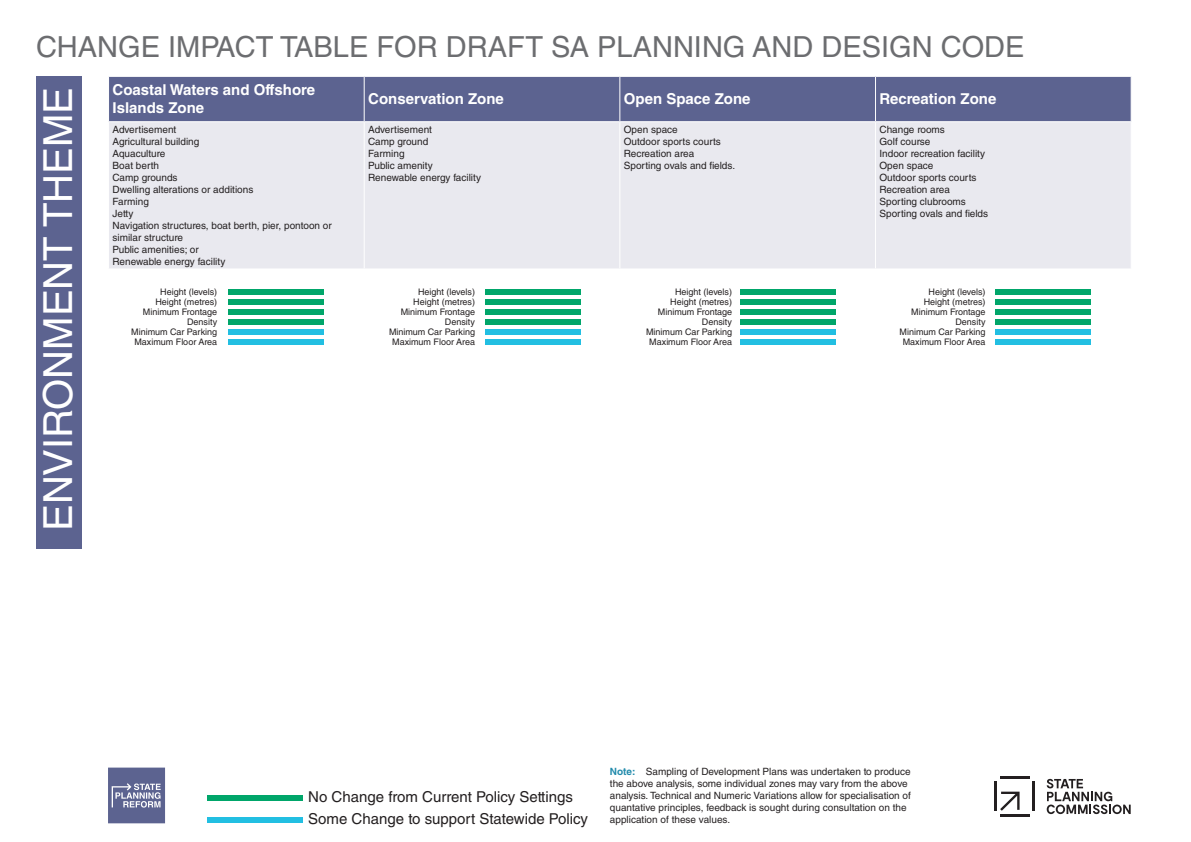
<style>
.page{position:relative;width:1191px;height:842px;background:#fff}
.page>*{position:absolute;margin:0;border:0;box-sizing:border-box;transform-origin:0 0}
.t1{font:40px "Helvetica LT Std";color:#fff}
.t2{font:29px "Helvetica LT Std";color:#6c6d70}
.t3{font:700 15px/18px "Helvetica LT Std";color:#fff}
.t4{font:15px "Helvetica LT Std";color:#231f20}
.t5{font:10px/12px "Helvetica LT Std";color:#231f20}
.t6{font:9px/10px "Helvetica LT Std";color:#231f20;text-align:center}
.s1{font-weight:700;color:#208aab}
</style>
<div class="page">
<div style="left:109px;top:77px;width:1021px;height:44px;background:#5c6390"></div>
<div style="left:109px;top:122px;width:1021px;height:146px;background:#e9e9ef"></div>
<hr style="left:364px;top:77px;width:1px;height:44px;background:#fff">
<hr style="left:619px;top:77px;width:1px;height:44px;background:#fff">
<hr style="left:875px;top:77px;width:1px;height:44px;background:#fff">
<hr style="left:364px;top:122px;width:1px;height:146px;background:#fff">
<hr style="left:619px;top:122px;width:1px;height:146px;background:#fff">
<hr style="left:875px;top:122px;width:1px;height:146px;background:#fff">
<div style="left:228px;top:290px;width:96px;height:5px;background:#00a66a"></div>
<div style="left:228px;top:300px;width:96px;height:5px;background:#00a66a"></div>
<div style="left:228px;top:310px;width:96px;height:5px;background:#00a66a"></div>
<div style="left:228px;top:320px;width:96px;height:5px;background:#00a66a"></div>
<div style="left:485px;top:290px;width:96px;height:5px;background:#00a66a"></div>
<div style="left:485px;top:300px;width:96px;height:5px;background:#00a66a"></div>
<div style="left:485px;top:310px;width:96px;height:5px;background:#00a66a"></div>
<div style="left:485px;top:320px;width:96px;height:5px;background:#00a66a"></div>
<div style="left:740px;top:290px;width:96px;height:5px;background:#00a66a"></div>
<div style="left:740px;top:300px;width:96px;height:5px;background:#00a66a"></div>
<div style="left:740px;top:310px;width:96px;height:5px;background:#00a66a"></div>
<div style="left:740px;top:320px;width:96px;height:5px;background:#00a66a"></div>
<div style="left:994px;top:290px;width:96px;height:5px;background:#00a66a"></div>
<div style="left:994px;top:300px;width:96px;height:5px;background:#00a66a"></div>
<div style="left:994px;top:310px;width:96px;height:5px;background:#00a66a"></div>
<div style="left:994px;top:320px;width:96px;height:5px;background:#00a66a"></div>
<div style="left:228px;top:330px;width:96px;height:5px;background:#22bfe2"></div>
<div style="left:228px;top:340px;width:96px;height:5px;background:#22bfe2"></div>
<div style="left:485px;top:329px;width:96px;height:6px;background:#22bfe2"></div>
<div style="left:485px;top:339px;width:96px;height:6px;background:#22bfe2"></div>
<div style="left:740px;top:330px;width:96px;height:5px;background:#22bfe2"></div>
<div style="left:740px;top:340px;width:96px;height:5px;background:#22bfe2"></div>
<div style="left:994px;top:329px;width:96px;height:6px;background:#22bfe2"></div>
<div style="left:994px;top:339px;width:96px;height:6px;background:#22bfe2"></div>
<svg style="left:108px;top:768px;width:57px;height:55px;background:#70779e"></svg>
<div style="left:36px;top:76px;width:46px;height:472px;background:#5c6390"></div>
<div style="left:207px;top:817px;width:96px;height:5px;background:#22bfe2"></div>
<div style="left:207px;top:795px;width:96px;height:5px;background:#00a66a"></div>
<hr style="left:1032px;top:782px;width:2px;height:29px;background:#231f20">
<hr style="left:994px;top:782px;width:2px;height:29px;background:#231f20">
<hr style="left:999px;top:776px;width:30px;height:3px;background:#231f20">
<svg style="left:1000px;top:792px;width:19px;height:19px"></svg>
<hr style="left:999px;top:814px;width:30px;height:2px;background:#231f20">
<svg style="left:1046px;top:779px;width:84px;height:35px"></svg>
<p class="t2" style="left:36px;top:30px;width:990px">CHANGE IMPACT TABLE FOR DRAFT SA PLANNING AND DESIGN CODE</p>
<p class="t1" style="left:35px;top:531px;width:445px;rotate:-90deg">ENVIRONMENT THEME</p>
<p class="t3" style="left:112px;top:81px;width:204px">Coastal Waters and Offshore<br>Islands Zone</p>
<p class="t3" style="left:368px;top:90px;width:137px">Conservation Zone</p>
<p class="t3" style="left:624px;top:90px;width:128px">Open Space Zone</p>
<p class="t3" style="left:879px;top:90px;width:118px">Recreation Zone</p>
<p class="t5" style="left:112px;top:123px;width:65px">Advertisement</p>
<p class="t5" style="left:112px;top:135px;width:88px">Agricultural building</p>
<p class="t5" style="left:112px;top:147px;width:54px">Aquaculture</p>
<p class="t5" style="left:112px;top:159px;width:48px">Boat berth</p>
<p class="t5" style="left:112px;top:171px;width:67px">Camp grounds</p>
<p class="t5" style="left:112px;top:183px;width:142px">Dwelling alterations or additions</p>
<p class="t5" style="left:112px;top:195px;width:38px">Farming</p>
<p class="t5" style="left:112px;top:207px;width:22px">Jetty</p>
<p class="t5" style="left:112px;top:219px;width:221px">Navigation structures, boat berth, pier, pontoon or similar structure</p>
<p class="t5" style="left:112px;top:243px;width:88px">Public amenities; or</p>
<p class="t5" style="left:112px;top:255px;width:114px">Renewable energy facility</p>
<p class="t5" style="left:624px;top:123px;width:55px">Open space</p>
<p class="t5" style="left:624px;top:135px;width:98px">Outdoor sports courts</p>
<p class="t5" style="left:624px;top:147px;width:72px">Recreation area</p>
<p class="t5" style="left:624px;top:159px;width:113px">Sporting ovals and fields.</p>
<p class="t5" style="left:879px;top:123px;width:67px">Change rooms</p>
<p class="t5" style="left:879px;top:135px;width:52px">Golf course</p>
<p class="t5" style="left:879px;top:147px;width:107px">Indoor recreation facility</p>
<p class="t5" style="left:879px;top:159px;width:55px">Open space</p>
<p class="t5" style="left:879px;top:171px;width:98px">Outdoor sports courts</p>
<p class="t5" style="left:879px;top:183px;width:72px">Recreation area</p>
<p class="t5" style="left:879px;top:195px;width:88px">Sporting clubrooms</p>
<p class="t5" style="left:879px;top:207px;width:110px">Sporting ovals and fields</p>
<p class="t5" style="left:368px;top:123px;width:65px">Advertisement</p>
<p class="t5" style="left:368px;top:135px;width:62px">Camp ground</p>
<p class="t5" style="left:368px;top:147px;width:38px">Farming</p>
<p class="t5" style="left:368px;top:159px;width:66px">Public amenity</p>
<p class="t5" style="left:368px;top:171px;width:114px">Renewable energy facility</p>
<p class="t6" style="left:155px;top:287px;width:63px">Height (levels)<br>Height (metres)</p>
<p class="t6" style="left:143px;top:307px;width:76px">Minimum Frontage</p>
<p class="t6" style="left:131px;top:317px;width:87px;text-align:right">Density<br>Minimum Car Parking</p>
<p class="t6" style="left:134px;top:337px;width:84px">Maximum Floor Area</p>
<p class="t6" style="left:413px;top:287px;width:63px">Height (levels)<br>Height (metres)</p>
<p class="t6" style="left:401px;top:307px;width:76px">Minimum Frontage</p>
<p class="t6" style="left:389px;top:317px;width:87px;text-align:right">Density<br>Minimum Car Parking</p>
<p class="t6" style="left:392px;top:337px;width:84px">Maximum Floor Area</p>
<p class="t6" style="left:670px;top:287px;width:63px">Height (levels)<br>Height (metres)</p>
<p class="t6" style="left:658px;top:307px;width:76px">Minimum Frontage</p>
<p class="t6" style="left:646px;top:317px;width:87px;text-align:right">Density<br>Minimum Car Parking</p>
<p class="t6" style="left:649px;top:337px;width:84px">Maximum Floor Area</p>
<p class="t6" style="left:923px;top:287px;width:63px">Height (levels)<br>Height (metres)</p>
<p class="t6" style="left:911px;top:307px;width:76px">Minimum Frontage</p>
<p class="t6" style="left:899px;top:317px;width:87px;text-align:right">Density<br>Minimum Car Parking</p>
<p class="t6" style="left:902px;top:337px;width:84px">Maximum Floor Area</p>
<p class="t4" style="left:308px;top:788px;width:266px">No Change from Current Policy Settings</p>
<p class="t4" style="left:308px;top:810px;width:281px">Some Change to support Statewide Policy</p>
<p class="t5" style="left:610px;top:765px;width:302px"><span class="s1">Note:</span> Sampling of Development Plans was undertaken to produce the above analysis, some individual zones may vary from the above analysis. Technical and Numeric Variations allow for specialisation of quantative principles, feedback is sought during consultation on the application of these values.</p>
</div>
